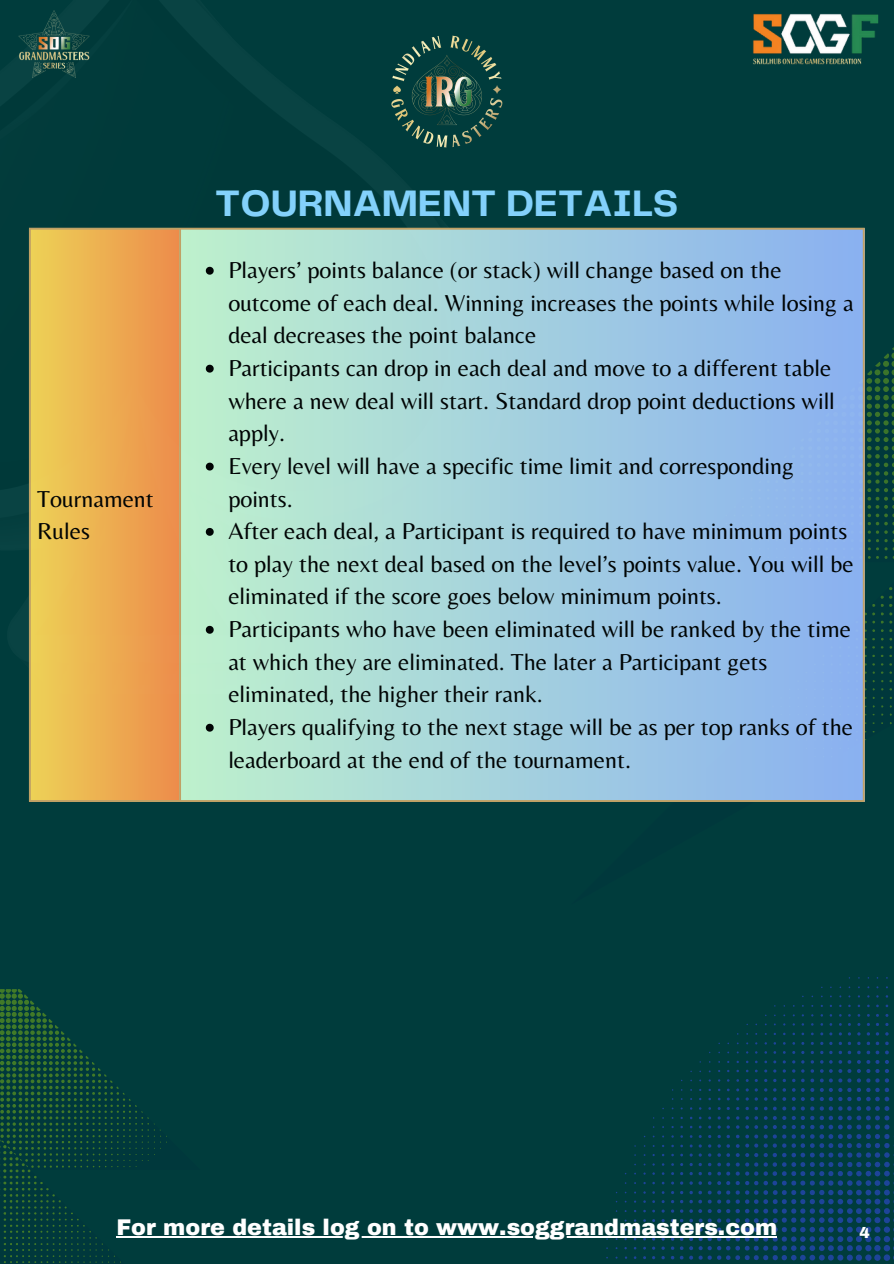
<style>
.page{position:relative;width:894px;height:1264px;background:#fff}
.page>*{position:absolute;margin:0;border:0;box-sizing:border-box;transform-origin:0 0}
.t1{font:700 38.25px "Telegraf";color:#83d1fb}
.t2{font:24px/32.7px "Belleza";color:#000}
.t3{font:900 22.2px "Archivo";color:#fff}
.t4{font:900 15.45px "Archivo";color:#fff}
</style>
<div class="page">
<div style="left:0;top:0;width:893px;height:1263px;background:#003c3c"></div>
<svg style="left:671px;top:1255px;width:12px;height:4px"></svg>
<svg style="left:871px;top:1041px;width:23px;height:223px"></svg>
<svg style="left:671px;top:1246px;width:12px;height:3px"></svg>
<svg style="left:671px;top:1209px;width:12px;height:3px"></svg>
<svg style="left:792px;top:1069px;width:12px;height:3px"></svg>
<svg style="left:670px;top:1237px;width:13px;height:3px"></svg>
<svg style="left:671px;top:1219px;width:12px;height:12px"></svg>
<svg style="left:661px;top:1219px;width:3px;height:12px"></svg>
<svg style="left:671px;top:1191px;width:12px;height:12px"></svg>
<svg style="left:643px;top:1256px;width:12px;height:3px"></svg>
<svg style="left:810px;top:1041px;width:61px;height:223px"></svg>
<svg style="left:680px;top:1163px;width:3px;height:12px"></svg>
<svg style="left:671px;top:1181px;width:12px;height:3px"></svg>
<svg style="left:754px;top:1078px;width:79px;height:182px"></svg>
<svg style="left:689px;top:1134px;width:79px;height:126px"></svg>
<svg style="left:880px;top:587px;width:12px;height:36px"></svg>
<svg style="left:881px;top:629px;width:11px;height:11px"></svg>
<svg style="left:864px;top:604px;width:10px;height:19px"></svg>
<svg style="left:864px;top:344px;width:29px;height:206px"></svg>
<svg style="left:868px;top:556px;width:10px;height:3px"></svg>
<svg style="left:864px;top:370px;width:8px;height:163px"></svg>
<svg style="left:0;top:989px;width:167px;height:274px"></svg>
<div style="left:30px;top:228px;width:150px;height:573px;background:linear-gradient(to right,#edd257,#ed8c4c)"></div>
<div style="left:180px;top:228px;width:683px;height:573px;background:linear-gradient(to right,#bef1cc,#89b0f0)"></div>
<svg style="left:206px;top:267px;width:8px;height:8px"></svg>
<svg style="left:206px;top:365px;width:8px;height:7px"></svg>
<svg style="left:206px;top:462px;width:8px;height:8px"></svg>
<svg style="left:206px;top:528px;width:8px;height:8px"></svg>
<svg style="left:206px;top:626px;width:8px;height:7px"></svg>
<svg style="left:206px;top:723px;width:8px;height:8px"></svg>
<hr style="left:29px;top:230px;width:2px;height:570px;background:#cfa969">
<hr style="left:179px;top:230px;width:2px;height:570px;background:#cfa969">
<hr style="left:862px;top:230px;width:2px;height:570px;background:#cfa969">
<hr style="left:29px;top:228px;width:835px;height:2px;background:#cfa969">
<hr style="left:29px;top:800px;width:835px;height:2px;background:#cfa969">
<hr style="left:116px;top:1236px;width:661px;height:1px;background:#fff">
<img style="left:18px;top:10px;width:72px;height:68px">
<img style="left:753px;top:14px;width:126px;height:51px">
<img style="left:391px;top:35px;width:112px;height:113px">
<p class="t2" style="left:37px;top:482px;width:118px">Tournament<br>Rules</p>
<p class="t1" style="left:215px;top:187px;width:464px">TOURNAMENT DETAILS</p>
<p class="t2" style="left:228px;top:253px;width:626px">Players’ points balance (or stack) will change based on the outcome of each deal. Winning increases the points while losing a deal decreases the point balance<br>Participants can drop in each deal and move to a different table where a new deal will start. Standard drop point deductions will apply.<br>Every level will have a specific time limit and corresponding points.<br>After each deal, a Participant is required to have minimum points to play the next deal based on the level’s points value. You will be eliminated if the score goes below minimum points.<br>Participants who have been eliminated will be ranked by the time at which they are eliminated. The later a Participant gets eliminated, the higher their rank.<br>Players qualifying to the next stage will be as per top ranks of the leaderboard at the end of the tournament.</p>
<p class="t3" style="left:116px;top:1215px;width:662px">For more details log on to www.soggrandmasters.com</p>
<p class="t4" style="left:859px;top:1224px;width:12px">4</p>
</div>
